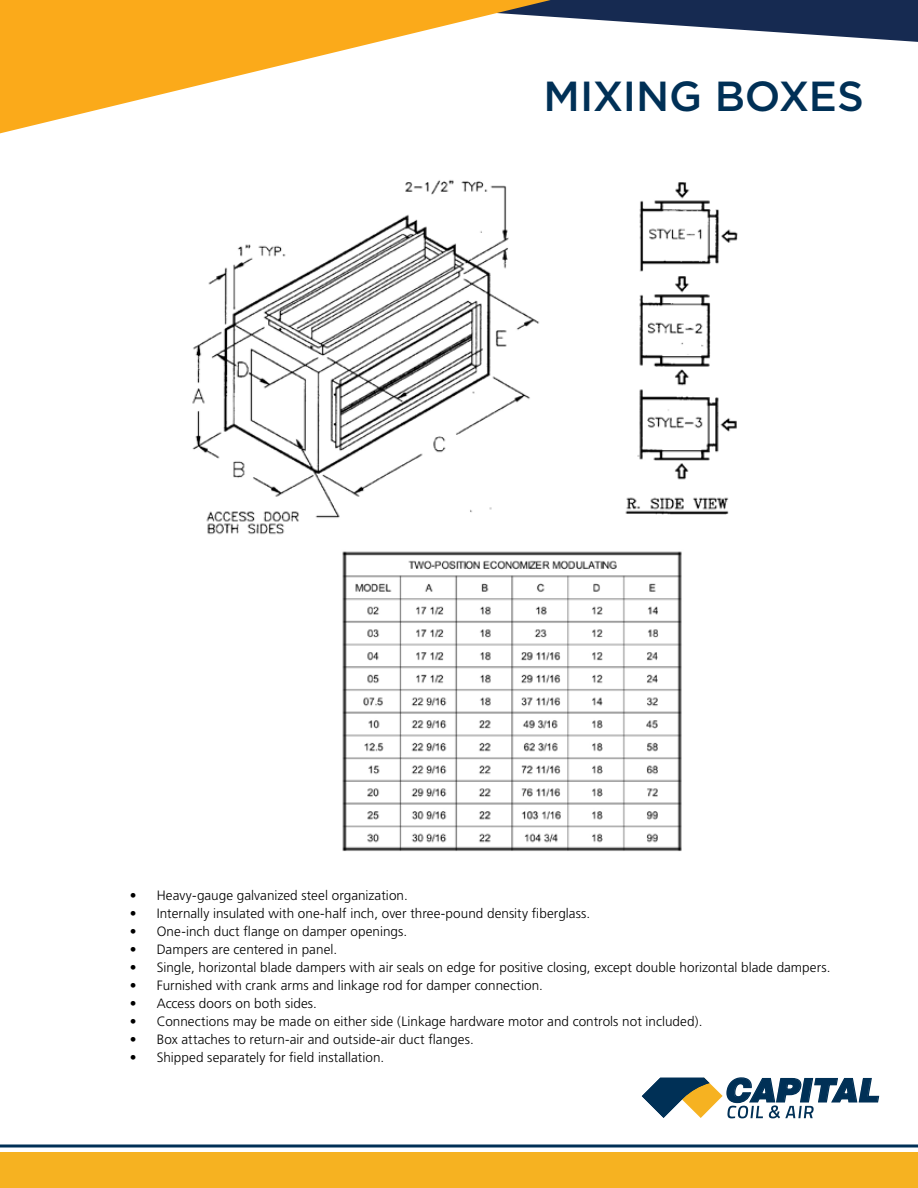
<style>
.page{position:relative;width:918px;height:1188px;background:#fff}
.page>*{position:absolute;margin:0;border:0;box-sizing:border-box;transform-origin:0 0}
.t1{font:500 42px "Gotham";letter-spacing:-.005em;color:#003056}
.t2{font:italic 900 32.4px "Helvetica";color:#003056}
.t3{font:300 13.5px "Frutiger";letter-spacing:.005em;color:#000}
</style>
<div class="page">
<svg style="left:579px;top:0;width:339px;height:42px"></svg>
<svg style="left:0;top:0;width:579px;height:134px"></svg>
<div style="left:0;top:1153px;width:918px;height:35px;background:#f6b221"></div>
<svg style="left:0;top:1144px;width:918px;height:4px;background:#3f6380"></svg>
<div style="left:642px;top:1078px;width:239px;height:42px;background:#fff;opacity:.74"></div>
<svg style="left:642px;top:1077px;width:238px;height:41px"></svg>
<img style="left:192px;top:180px;width:546px;height:672px">
<h1 class="t1" style="left:544px;top:69px;width:322px">MIXING BOXES</h1>
<p class="t3" style="left:130px;top:888px;width:280px">• Heavy-gauge galvanized steel organization.</p>
<p class="t3" style="left:130px;top:906px;width:462px">• Internally insulated with one-half inch, over three-pound density fiberglass.</p>
<p class="t3" style="left:130px;top:924px;width:279px">• One-inch duct flange on damper openings.</p>
<p class="t3" style="left:130px;top:942px;width:209px">• Dampers are centered in panel.</p>
<p class="t3" style="left:130px;top:960px;width:702px">• Single, horizontal blade dampers with air seals on edge for positive closing, except double horizontal blade dampers.</p>
<p class="t3" style="left:130px;top:978px;width:415px">• Furnished with crank arms and linkage rod for damper connection.</p>
<p class="t3" style="left:130px;top:996px;width:189px">• Access doors on both sides.</p>
<p class="t3" style="left:130px;top:1014px;width:574px">• Connections may be made on either side (Linkage hardware motor and controls not included).</p>
<p class="t3" style="left:130px;top:1032px;width:346px">• Box attaches to return-air and outside-air duct flanges.</p>
<p class="t3" style="left:130px;top:1050px;width:256px">• Shipped separately for field installation.</p>
<h2 class="t2" style="left:725px;top:1069px;width:155px">CAPITAL</h2>
</div>
